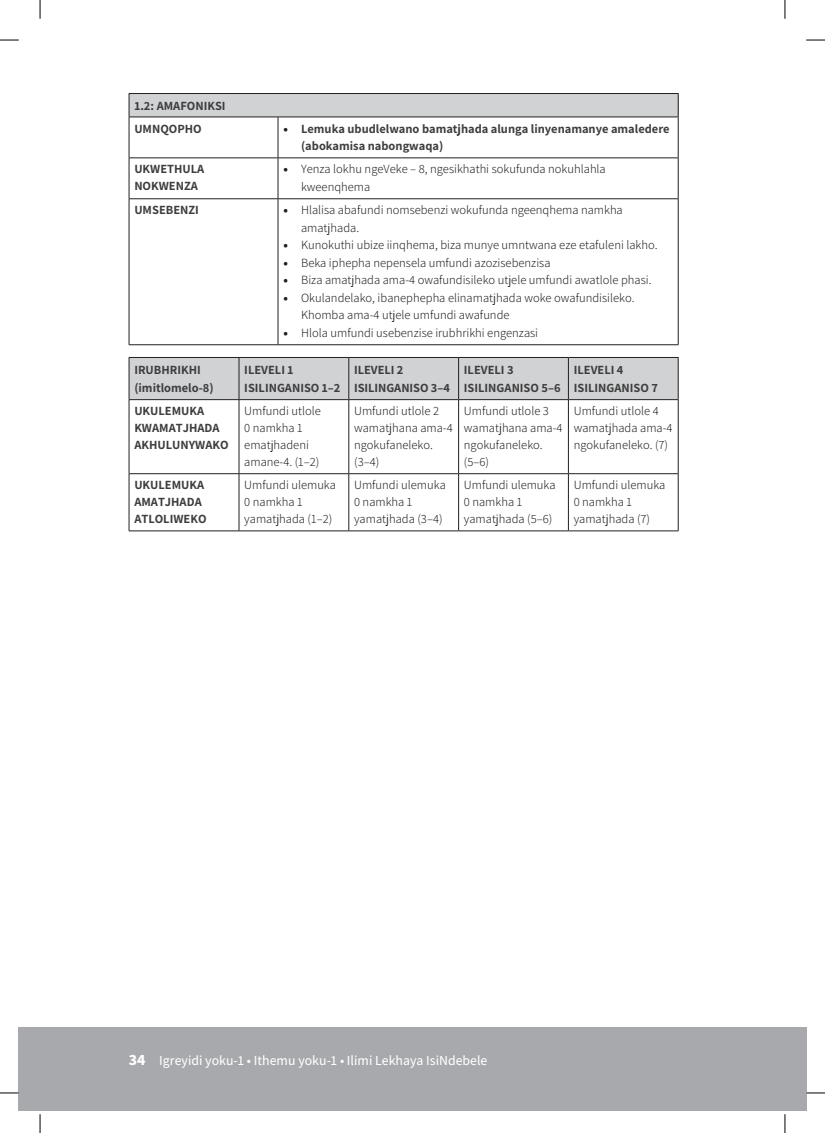
<style>
.page{position:relative;width:825px;height:1133px;background:#fff}
.page>*{position:absolute;margin:0;border:0;box-sizing:border-box;transform-origin:0 0}
.t1{font:500 13.75px "Assistant";color:#fff}
.t2{font:300 12.5px/16.9px "Assistant";color:#231f20}
.t3{font:700 12.5px/16.9px "Assistant";color:#3e3e3f}
.s1{font-weight:800;color:#231f20}
.s2{font-weight:800}
.s3{font-family:"Noto Sans JP";font-weight:900}
</style>
<div class="page">
<div style="left:784px;top:1027px;width:21px;height:83px;background:#a8a9ad"></div>
<div style="left:19px;top:1027px;width:765px;height:83px;background:#a8a9ad"></div>
<div style="left:129px;top:93px;width:548px;height:24px;background:#d1d2d4"></div>
<svg style="left:130px;top:118px;width:547px;height:226px"></svg>
<hr style="left:277px;top:117px;width:1px;height:40px;background:#231f20">
<hr style="left:129px;top:157px;width:149px;height:1px;background:#231f20">
<hr style="left:278px;top:157px;width:400px;height:1px;background:#231f20">
<hr style="left:277px;top:158px;width:1px;height:40px;background:#231f20">
<hr style="left:129px;top:198px;width:149px;height:1px;background:#231f20">
<hr style="left:278px;top:198px;width:400px;height:1px;background:#231f20">
<hr style="left:277px;top:199px;width:1px;height:145px;background:#231f20">
<hr style="left:129px;top:117px;width:1px;height:40px;background:#231f20">
<hr style="left:677px;top:117px;width:1px;height:40px;background:#231f20">
<hr style="left:129px;top:158px;width:1px;height:40px;background:#231f20">
<hr style="left:677px;top:158px;width:1px;height:40px;background:#231f20">
<hr style="left:129px;top:199px;width:1px;height:145px;background:#231f20">
<hr style="left:677px;top:199px;width:1px;height:145px;background:#231f20">
<hr style="left:129px;top:344px;width:149px;height:1px;background:#231f20">
<hr style="left:278px;top:344px;width:400px;height:1px;background:#231f20">
<hr style="left:129px;top:93px;width:149px;height:1px;background:#231f20">
<svg style="left:129px;top:94px;width:1px;height:23px"></svg>
<hr style="left:278px;top:93px;width:400px;height:1px;background:#231f20">
<svg style="left:677px;top:94px;width:1px;height:23px"></svg>
<hr style="left:129px;top:117px;width:149px;height:1px;background:#231f20">
<hr style="left:278px;top:117px;width:400px;height:1px;background:#231f20">
<div style="left:130px;top:358px;width:547px;height:41px;background:#d1d2d4"></div>
<svg style="left:130px;top:400px;width:547px;height:130px"></svg>
<hr style="left:238px;top:358px;width:1px;height:41px;background:#231f20">
<hr style="left:348px;top:358px;width:1px;height:41px;background:#231f20">
<hr style="left:458px;top:358px;width:1px;height:41px;background:#231f20">
<hr style="left:567px;top:358px;width:1px;height:41px;background:#231f20">
<hr style="left:238px;top:400px;width:1px;height:73px;background:#231f20">
<hr style="left:348px;top:400px;width:1px;height:73px;background:#231f20">
<hr style="left:458px;top:400px;width:1px;height:73px;background:#231f20">
<hr style="left:567px;top:400px;width:1px;height:73px;background:#231f20">
<hr style="left:238px;top:474px;width:1px;height:56px;background:#231f20">
<hr style="left:348px;top:474px;width:1px;height:56px;background:#231f20">
<hr style="left:458px;top:474px;width:1px;height:56px;background:#231f20">
<hr style="left:567px;top:474px;width:1px;height:56px;background:#231f20">
<hr style="left:129px;top:400px;width:1px;height:73px;background:#231f20">
<hr style="left:677px;top:400px;width:1px;height:73px;background:#231f20">
<hr style="left:129px;top:473px;width:110px;height:1px;background:#231f20">
<hr style="left:129px;top:474px;width:1px;height:56px;background:#231f20">
<hr style="left:239px;top:473px;width:109px;height:1px;background:#231f20">
<hr style="left:348px;top:473px;width:110px;height:1px;background:#231f20">
<hr style="left:458px;top:473px;width:110px;height:1px;background:#231f20">
<hr style="left:568px;top:473px;width:110px;height:1px;background:#231f20">
<hr style="left:677px;top:474px;width:1px;height:56px;background:#231f20">
<hr style="left:129px;top:530px;width:110px;height:1px;background:#231f20">
<hr style="left:239px;top:530px;width:109px;height:1px;background:#231f20">
<hr style="left:348px;top:530px;width:110px;height:1px;background:#231f20">
<hr style="left:458px;top:530px;width:110px;height:1px;background:#231f20">
<hr style="left:568px;top:530px;width:110px;height:1px;background:#231f20">
<hr style="left:129px;top:357px;width:110px;height:1px;background:#231f20">
<hr style="left:129px;top:358px;width:1px;height:41px;background:#231f20">
<hr style="left:239px;top:357px;width:109px;height:1px;background:#231f20">
<hr style="left:348px;top:357px;width:110px;height:1px;background:#231f20">
<hr style="left:458px;top:357px;width:110px;height:1px;background:#231f20">
<hr style="left:568px;top:357px;width:110px;height:1px;background:#231f20">
<hr style="left:677px;top:358px;width:1px;height:41px;background:#231f20">
<hr style="left:129px;top:399px;width:110px;height:1px;background:#231f20">
<hr style="left:239px;top:399px;width:109px;height:1px;background:#231f20">
<hr style="left:348px;top:399px;width:110px;height:1px;background:#231f20">
<hr style="left:458px;top:399px;width:110px;height:1px;background:#231f20">
<hr style="left:568px;top:399px;width:110px;height:1px;background:#231f20">
<svg style="left:0;top:39px;width:19px;height:2px"></svg>
<svg style="left:806px;top:39px;width:18px;height:2px"></svg>
<svg style="left:0;top:1092px;width:19px;height:1px"></svg>
<svg style="left:805px;top:1092px;width:19px;height:1px"></svg>
<svg style="left:39px;top:0;width:2px;height:19px"></svg>
<svg style="left:39px;top:1114px;width:2px;height:18px"></svg>
<svg style="left:784px;top:0;width:1px;height:19px"></svg>
<svg style="left:784px;top:1114px;width:1px;height:18px"></svg>
<p class="t3" style="left:134px;top:94px;width:93px;line-height:22.8px">1.2: AMAFONIKSI<br>UMNQOPHO</p>
<p class="t3" style="left:301px;top:119px;width:370px;line-height:17.5px;text-indent:-18px"><span class="s1">•</span> Lemuka ubudlelwano bamatjhada alunga linyenamanye amaledere (abokamisa nabongwaqa)</p>
<p class="t3" style="left:134px;top:160px;width:71px">UKWETHULA<br>NOKWENZA</p>
<p class="t2" style="left:301px;top:160px;width:306px;line-height:17.5px;text-indent:-18px"><span class="s2">•</span> Yenza lokhu ngeVeke – 8, ngesikhathi sokufunda nokuhlahla kweenqhema</p>
<p class="t3" style="left:134px;top:201px;width:66px">UMSEBENZI</p>
<p class="t2" style="left:301px;top:201px;width:323px;line-height:17.5px;text-indent:-18px"><span class="s2">•</span> Hlalisa abafundi nomsebenzi wokufunda ngeenqhema namkha amatjhada.</p>
<p class="t2" style="left:283px;top:236px;width:375px"><span class="s2">•</span> Kunokuthi ubize iinqhema, biza munye umntwana eze etafuleni lakho.</p>
<p class="t2" style="left:283px;top:254px;width:268px"><span class="s2">•</span> Beka iphepha nepensela umfundi azozisebenzisa</p>
<p class="t2" style="left:283px;top:271px;width:369px"><span class="s2">•</span> Biza amatjhada ama-4 owafundisileko utjele umfundi awatlole phasi.</p>
<p class="t2" style="left:301px;top:288px;width:335px;line-height:17.5px;text-indent:-18px"><span class="s2">•</span> Okulandelako, ibanephepha elinamatjhada woke owafundisileko.<br>Khomba ama-4 utjele umfundi awafunde</p>
<p class="t2" style="left:283px;top:324px;width:256px"><span class="s2">•</span> Hlola umfundi usebenzise irubhrikhi engenzasi</p>
<p class="t3" style="left:134px;top:359px;width:81px;line-height:18.8px">IRUBHRIKHI (imitlomelo-8)</p>
<p class="t3" style="left:244px;top:359px;width:98px;line-height:18.8px">ILEVELI 1<br>ISILINGANISO 1–2</p>
<p class="t3" style="left:354px;top:359px;width:97px;line-height:18.8px">ILEVELI 2<br>ISILINGANISO 3–4</p>
<p class="t3" style="left:463px;top:359px;width:98px;line-height:18.8px">ILEVELI 3<br>ISILINGANISO 5–6</p>
<p class="t3" style="left:573px;top:359px;width:86px;line-height:18.8px">ILEVELI 4<br>ISILINGANISO 7</p>
<p class="t3" style="left:134px;top:402px;width:96px">UKULEMUKA<br>KWAMATJHADA<br>AKHULUNYWAKO</p>
<p class="t2" style="left:244px;top:402px;width:78px">Umfundi utlole<br>0 namkha 1 ematjhadeni amane-4. (1–2)</p>
<p class="t2" style="left:354px;top:402px;width:100px">Umfundi utlole 2 wamatjhana ama-4 ngokufaneleko. (3–4)</p>
<p class="t2" style="left:463px;top:402px;width:100px">Umfundi utlole 3 wamatjhana ama-4 ngokufaneleko. (5–6)</p>
<p class="t2" style="left:573px;top:402px;width:100px">Umfundi utlole 4 wamatjhada ama-4 ngokufaneleko. (7)</p>
<p class="t3" style="left:134px;top:476px;width:74px">UKULEMUKA<br>AMATJHADA<br>ATLOLIWEKO</p>
<p class="t2" style="left:244px;top:476px;width:93px">Umfundi ulemuka<br>0 namkha 1 yamatjhada (1–2)</p>
<p class="t2" style="left:354px;top:476px;width:93px">Umfundi ulemuka<br>0 namkha 1 yamatjhada (3–4)</p>
<p class="t2" style="left:463px;top:476px;width:93px">Umfundi ulemuka<br>0 namkha 1 yamatjhada (5–6)</p>
<p class="t2" style="left:573px;top:476px;width:93px">Umfundi ulemuka<br>0 namkha 1 yamatjhada (7)</p>
<p class="t1" style="left:129px;top:1050px;width:360px"><span class="s3">34</span> Igreyidi yoku-1 • Ithemu yoku-1 • Ilimi Lekhaya IsiNdebele</p>
</div>
